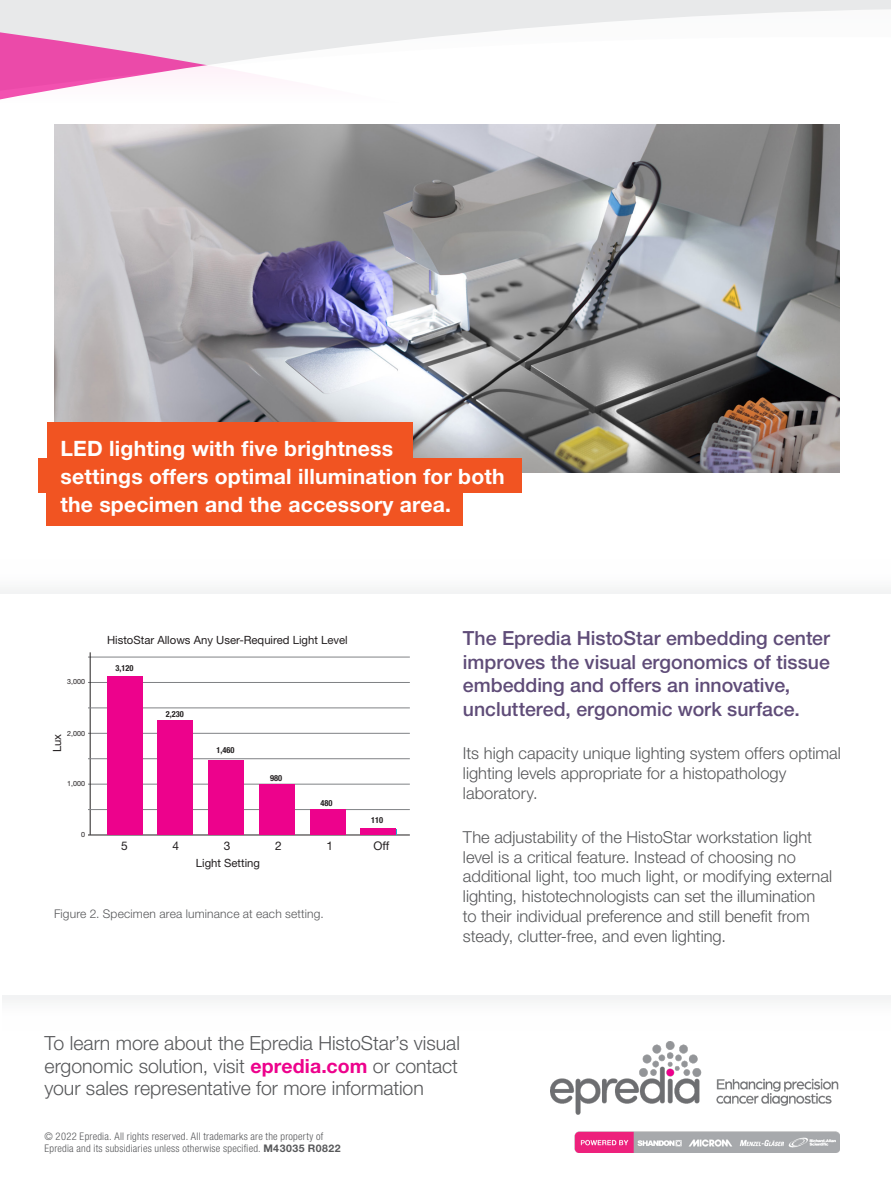
<style>
.page{position:relative;width:891px;height:1188px;background:#fff}
.page>*{position:absolute;margin:0;border:0;box-sizing:border-box;transform-origin:0 0}
.t1{font:700 21.15px/27.8px "Helvetica Neue LT Std";letter-spacing:.01em;color:#fff}
.Headline{font:500 19.5px/23.4px "Helvetica Neue LT Std";color:#5f4c78}
.CTA{font:300 19.5px/22.5px "Helvetica Neue LT Std";letter-spacing:-.005em;color:#57585a;text-align:justify}
.Headline-2{font:300 16.5px/19.8px "Helvetica Neue LT Std";color:#57585a}
.Headline-3{font:300 12px "Helvetica Neue LT Std";letter-spacing:.015em;color:#57585a}
.t2{font:11.85px "Helvetica Neue LT Std";color:#231f20}
.t3{font:11.4px "Helvetica Neue LT Std";color:#231f20}
.Copyright___Tactic{font:300 condensed 10.5px/12px "Helvetica Neue LT Std";letter-spacing:.025em;color:#57585a}
.t4{font:700 condensed 8.4px "Helvetica Neue LT Std";color:#231f20}
.t5{font:7.2px "Helvetica Neue LT Std";color:#231f20}
.s1{font-weight:700;color:#ed028c}
.s2{font-weight:700;font-stretch:normal}
</style>
<div class="page">
<div style="left:0;top:0;width:891px;height:121px;background:#e8e9ea"></div>
<svg style="left:0;top:9px;width:891px;height:112px;fill:#fff"></svg>
<img style="left:551px;top:1042px;width:289px;height:110px">
<img style="left:54px;top:124px;width:786px;height:349px">
<div style="left:47px;top:423px;width:365px;height:37px;background:#f15422"></div>
<div style="left:47px;top:477px;width:416px;height:49px;background:#f15422"></div>
<div style="left:39px;top:459px;width:483px;height:34px;background:#f15422"></div>
<hr style="left:88px;top:657px;width:322px;height:1px;background:#808285">
<hr style="left:88px;top:682px;width:322px;height:1px;background:#808285">
<hr style="left:88px;top:733px;width:322px;height:1px;background:#808285">
<hr style="left:88px;top:784px;width:322px;height:1px;background:#808285">
<hr style="left:90px;top:652px;width:1px;height:183px;background:#231f20">
<hr style="left:88px;top:758px;width:322px;height:1px;background:#808285">
<hr style="left:88px;top:708px;width:322px;height:1px;background:#808285">
<hr style="left:88px;top:809px;width:322px;height:1px;background:#808285">
<hr style="left:88px;top:835px;width:322px;height:1px;background:#231f20">
<div style="left:107px;top:676px;width:35px;height:159px;background:#ed028c"></div>
<div style="left:158px;top:720px;width:35px;height:115px;background:#ed028c"></div>
<div style="left:208px;top:760px;width:36px;height:75px;background:#ed028c"></div>
<div style="left:259px;top:785px;width:36px;height:50px;background:#ed028c"></div>
<div style="left:310px;top:810px;width:35px;height:25px;background:#ed028c"></div>
<div style="left:361px;top:828px;width:35px;height:7px;background:#ed028c"></div>
<p class="t1" style="left:60px;top:435px;width:334px">LED lighting with five brightness</p>
<p class="t1" style="left:60px;top:462px;width:446px">settings offers optimal illumination for both the specimen and the accessory area.</p>
<p class="t3" style="left:107px;top:633px;width:242px">HistoStar Allows Any User-Required Light Level</p>
<p class="t5" style="left:67px;top:678px;width:19px">3,000</p>
<p class="t5" style="left:67px;top:729px;width:19px">2,000</p>
<p class="t3" style="left:50px;top:752px;width:20px;rotate:-90deg">Lux</p>
<p class="t5" style="left:67px;top:779px;width:19px">1,000</p>
<p class="t5" style="left:81px;top:830px;width:5px">0</p>
<p class="t4" style="left:115px;top:663px;width:20px">3,120</p>
<p class="t2" style="left:121px;top:838px;width:8px">5</p>
<p class="t4" style="left:166px;top:709px;width:20px">2,230</p>
<p class="t4" style="left:216px;top:745px;width:20px">1,460</p>
<p class="t4" style="left:270px;top:772px;width:14px">980</p>
<p class="t4" style="left:321px;top:798px;width:14px">480</p>
<p class="t4" style="left:371px;top:815px;width:14px">110</p>
<p class="t2" style="left:172px;top:838px;width:8px">4</p>
<p class="t2" style="left:224px;top:838px;width:8px">3</p>
<p class="t2" style="left:275px;top:838px;width:8px">2</p>
<p class="t2" style="left:327px;top:838px;width:8px">1</p>
<p class="t2" style="left:373px;top:838px;width:17px">Off</p>
<p class="t3" style="left:196px;top:856px;width:66px">Light Setting</p>
<p class="Headline-3" style="left:54px;top:906px;width:271px">Figure 2. Specimen area luminance at each setting.</p>
<p class="Headline" style="left:463px;top:627px;width:369px">The Epredia HistoStar embedding center improves the visual ergonomics of tissue embedding and offers an innovative, uncluttered, ergonomic work surface.</p>
<p class="Headline-2" style="left:463px;top:743px;width:379px">Its high capacity unique lighting system offers optimal lighting levels appropriate for a histopathology laboratory.</p>
<p class="Headline-2" style="left:463px;top:827px;width:371px">The adjustability of the HistoStar workstation light level is a critical feature. Instead of choosing no additional light, too much light, or modifying external lighting, histotechnologists can set the illumination to their individual preference and still benefit from steady, clutter-free, and even lighting.</p>
<p class="CTA" style="left:45px;top:1031px;width:417px">To learn more about the Epredia HistoStar’s visual ergonomic solution, visit <span class="s1">epredia.com</span> or contact your sales representative for more information</p>
<p class="Copyright___Tactic" style="left:45px;top:1130px;width:298px">© 2022 Epredia. All rights reserved. All trademarks are the property of<br>Epredia and its subsidiaries unless otherwise specified. <span class="s2">M43035 R0822</span></p>
</div>
